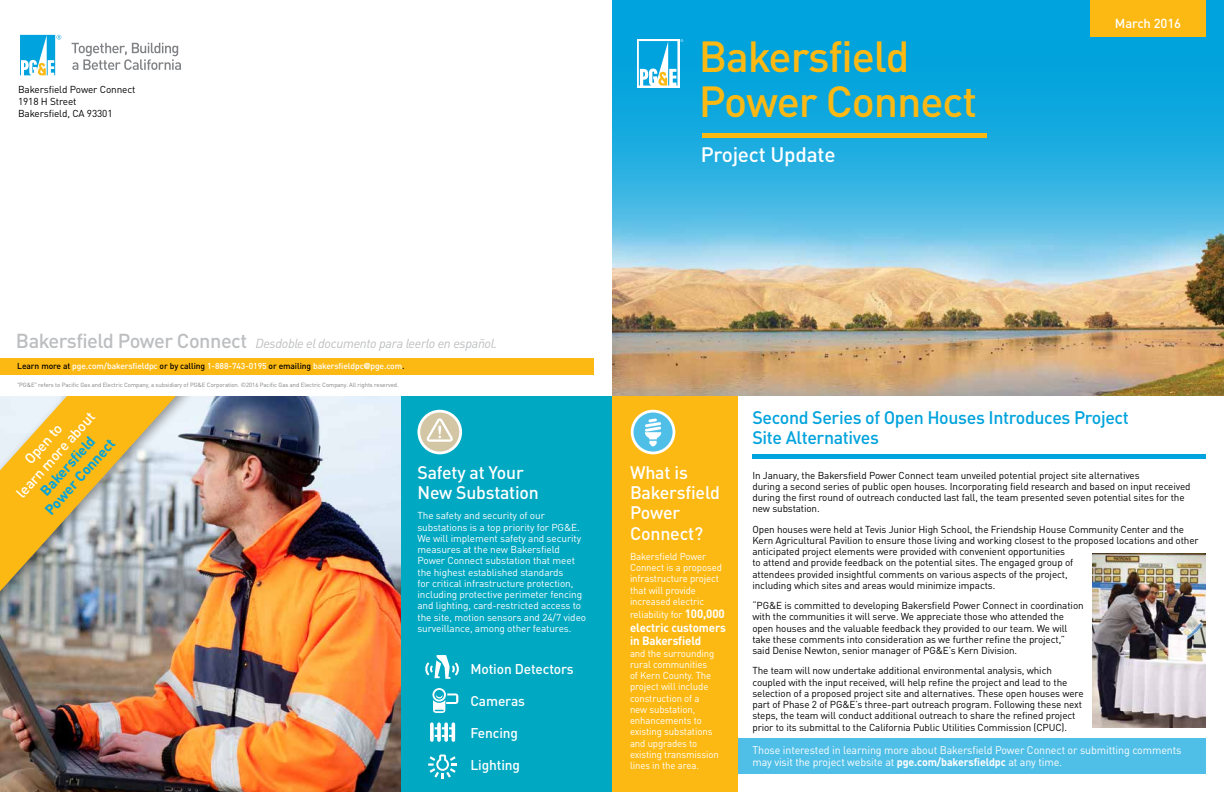
<style>
.page{position:relative;width:1224px;height:792px;background:#fff}
.page>*{position:absolute;margin:0;border:0;box-sizing:border-box;transform-origin:0 0}
.t1{font:500 43px/45px "DINOT";letter-spacing:-.025em;color:#fdb913}
.t2{font:500 20.7px "DINOT";letter-spacing:-.01em;color:#fff}
.t3{font:500 18px/20px "DINOT";letter-spacing:-.02em;color:#00a3dd}
.t4{font:500 18px/20.2px "DINOT";letter-spacing:-.01em;color:#fff}
.t5{font:700 14.4px/16.4px "DINOT";color:#00a3dd;text-align:center}
.t6{font:500 14.4px/16.4px "DINOT";color:#fff;text-align:center}
.t7{font:500 14px "DINOT";letter-spacing:-.01em;color:#fff}
.t8{font:italic 13px "DINOT";letter-spacing:-.025em;color:#bcbec0}
.t9{font:500 13px "DINOT";letter-spacing:-.01em;color:#fff}
.t10{font:700 12px/13.5px "DINOT";letter-spacing:-.01em;color:#fff;scale:.96 1}
.t11{font:11px/12.4px "DINOT";letter-spacing:-.01em;color:#fff}
.t12{font:10px/11.2px "DINOT";letter-spacing:-.01em;color:#000}
.t13{font:10px/11.2px "DINOT";letter-spacing:-.01em;color:#fff}
.t14{font:10px/11.2px "DINOT";letter-spacing:-.01em;color:#fff;scale:.96 1}
.t15{font:500 8.5px "DINOT";letter-spacing:-.01em;color:#fff}
.t16{font:6px "DINOT";letter-spacing:-.01em;color:#808285}
.s1{font-weight:500;font-style:normal;font-size:20px}
.s2{color:#000}
.s3{font-family:"Helvetica Neue LT Std";font-weight:700;font-stretch:condensed}
.s4{font-weight:700;font-size:12px}
.s5{font-weight:700}
</style>
<div class="page">
<img style="left:612px;top:246px;width:612px;height:150px">
<svg style="left:72px;top:43px;width:109px;height:27px"></svg>
<svg style="left:20px;top:35px;width:41px;height:40px"></svg>
<svg style="left:612px;top:0;width:612px;height:246px;background:#22ade0"></svg>
<div style="left:1090px;top:0;width:115px;height:36px;background:#fdb913"></div>
<div style="left:637px;top:39px;width:42px;height:48px;background:#dbf2fa"></div>
<svg style="left:639px;top:39px;width:44px;height:47px;background:#60c3e0"></svg>
<img style="left:0;top:396px;width:401px;height:396px">
<div style="left:401px;top:395px;width:211px;height:397px;background:#00a8c2"></div>
<img style="left:1093px;top:553px;width:113px;height:175px">
<svg style="left:419px;top:411px;width:42px;height:42px"></svg>
<div style="left:417px;top:410px;width:45px;height:44px;border:3px solid #fff;border-radius:50%"></div>
<svg style="left:427px;top:418px;width:26px;height:24px"></svg>
<svg style="left:430px;top:722px;width:4px;height:20px"></svg>
<svg style="left:435px;top:722px;width:20px;height:20px"></svg>
<svg style="left:432px;top:688px;width:26px;height:25px"></svg>
<svg style="left:425px;top:655px;width:34px;height:24px"></svg>
<svg style="left:428px;top:755px;width:29px;height:24px"></svg>
<div style="left:702px;top:133px;width:285px;height:5px;background:#fdb913"></div>
<div style="left:752px;top:454px;width:454px;height:5px;background:#00a3dd"></div>
<div style="left:0;top:297px;width:223px;height:337px;background:#000;opacity:.39"></div>
<svg style="left:0;top:396px;width:211px;height:195px;background:#cfbb83"></svg>
<div style="left:0;top:178px;width:612px;height:218px;background:#fff"></div>
<div style="left:0;top:358px;width:594px;height:16px;background:#fdb913"></div>
<div style="left:737px;top:739px;width:469px;height:35px;background:#50bfe7"></div>
<div style="left:612px;top:396px;width:125px;height:396px;background:#fdb913"></div>
<div style="left:632px;top:411px;width:42px;height:42px;background:#50bfe7;border-radius:50%"></div>
<div style="left:631px;top:410px;width:44px;height:44px;border:3px solid #fff;border-radius:50%"></div>
<svg style="left:645px;top:418px;width:16px;height:28px"></svg>
<p class="t12" style="left:18px;top:84px;width:119px;line-height:12px">Bakersfield Power Connect<br>1918 H Street<br>Bakersfield, CA 93301</p>
<h1 class="t1" style="left:699px;top:33px;width:280px">Bakersfield<br>Power Connect</h1>
<h2 class="t2" style="left:701px;top:142px;width:136px">Project Update</h2>
<h3 class="t9" style="left:1115px;top:15px;width:68px">March 2016</h3>
<h3 class="t8" style="left:16px;top:335px;width:483px"><span class="s1">Bakersfield Power Connect</span> Desdoble el documento para leerlo en español.</h3>
<p class="t15" style="left:17px;top:360px;width:389px"><span class="s2">Learn more at</span> pge.com/bakersfieldpc <span class="s2">or by calling</span> 1-888-743-0195 <span class="s2">or emailing</span> bakersfieldpc<span class="s3">@</span>pge.com<span class="s2">.</span></p>
<p class="t16" style="left:17px;top:381px;width:383px">"PG&amp;E" refers to Pacific Gas and Electric Company, a subsidiary of PG&amp;E Corporation. ©2016 Pacific Gas and Electric Company. All rights reserved.</p>
<h3 class="t6" style="left:0;top:479px;width:111px;rotate:-48deg">Open to<br>learn more about</h3>
<h3 class="t5" style="left:29px;top:496px;width:98px;rotate:-48deg">Bakersfield<br>Power Connect</h3>
<h3 class="t4" style="left:417px;top:462px;width:123px">Safety at Your<br>New Substation</h3>
<p class="t13" style="left:417px;top:510px;width:170px">The safety and security of our substations is a top priority for PG&amp;E.<br>We will implement safety and security measures at the new Bakersfield Power Connect substation that meet the highest established standards<br>for critical infrastructure protection, including protective perimeter fencing and lighting, card-restricted access to the site, motion sensors and 24/7 video surveillance, among other features.</p>
<h3 class="t7" style="left:471px;top:660px;width:105px">Motion Detectors</h3>
<h3 class="t7" style="left:471px;top:692px;width:56px">Cameras</h3>
<h3 class="t7" style="left:471px;top:724px;width:49px">Fencing</h3>
<h3 class="t7" style="left:471px;top:756px;width:51px">Lighting</h3>
<h3 class="t4" style="left:630px;top:462px;width:92px">What is<br>Bakersfield<br>Power<br>Connect?</h3>
<p class="t14" style="left:630px;top:551px;width:97px">Bakersfield Power<br>Connect is a proposed infrastructure project that will provide increased electric</p>
<p class="t14" style="left:630px;top:609px;width:100px">reliability for <span class="s4">100,000</span></p>
<p class="t10" style="left:630px;top:621px;width:101px">electric customers in Bakersfield</p>
<p class="t14" style="left:630px;top:647px;width:94px">and the surrounding rural communities<br>of Kern County. The project will include construction of a new substation, enhancements to existing substations and upgrades to existing transmission lines in the area.</p>
<h3 class="t3" style="left:752px;top:407px;width:378px">Second Series of Open Houses Introduces Project<br>Site Alternatives</h3>
<p class="t12" style="left:752px;top:469px;width:440px">In January, the Bakersfield Power Connect team unveiled potential project site alternatives<br>during a second series of public open houses. Incorporating field research and based on input received during the first round of outreach conducted last fall, the team presented seven potential sites for the new substation.</p>
<p class="t12" style="left:752px;top:523px;width:448px">Open houses were held at Tevis Junior High School, the Friendship House Community Center and the Kern Agricultural Pavilion to ensure those living and working closest to the proposed locations and other anticipated project elements were provided with convenient opportunities<br>to attend and provide feedback on the potential sites. The engaged group of<br>attendees provided insightful comments on various aspects of the project,<br>including which sites and areas would minimize impacts.</p>
<p class="t12" style="left:752px;top:600px;width:333px">“PG&amp;E is committed to developing Bakersfield Power Connect in coordination with the communities it will serve. We appreciate those who attended the open houses and the valuable feedback they provided to our team. We will take these comments into consideration as we further refine the project,” said Denise Newton, senior manager of PG&amp;E’s Kern Division.</p>
<p class="t12" style="left:752px;top:665px;width:333px">The team will now undertake additional environmental analysis, which coupled with the input received, will help refine the project and lead to the selection of a proposed project site and alternatives. These open houses were part of Phase 2 of PG&amp;E’s three-part outreach program. Following these next steps, the team will conduct additional outreach to share the refined project prior to its submittal to the California Public Utilities Commission (CPUC).</p>
<p class="t11" style="left:752px;top:743px;width:431px">Those interested in learning more about Bakersfield Power Connect or submitting comments may visit the project website at <span class="s5">pge.com/bakersfieldpc</span> at any time.</p>
</div>
